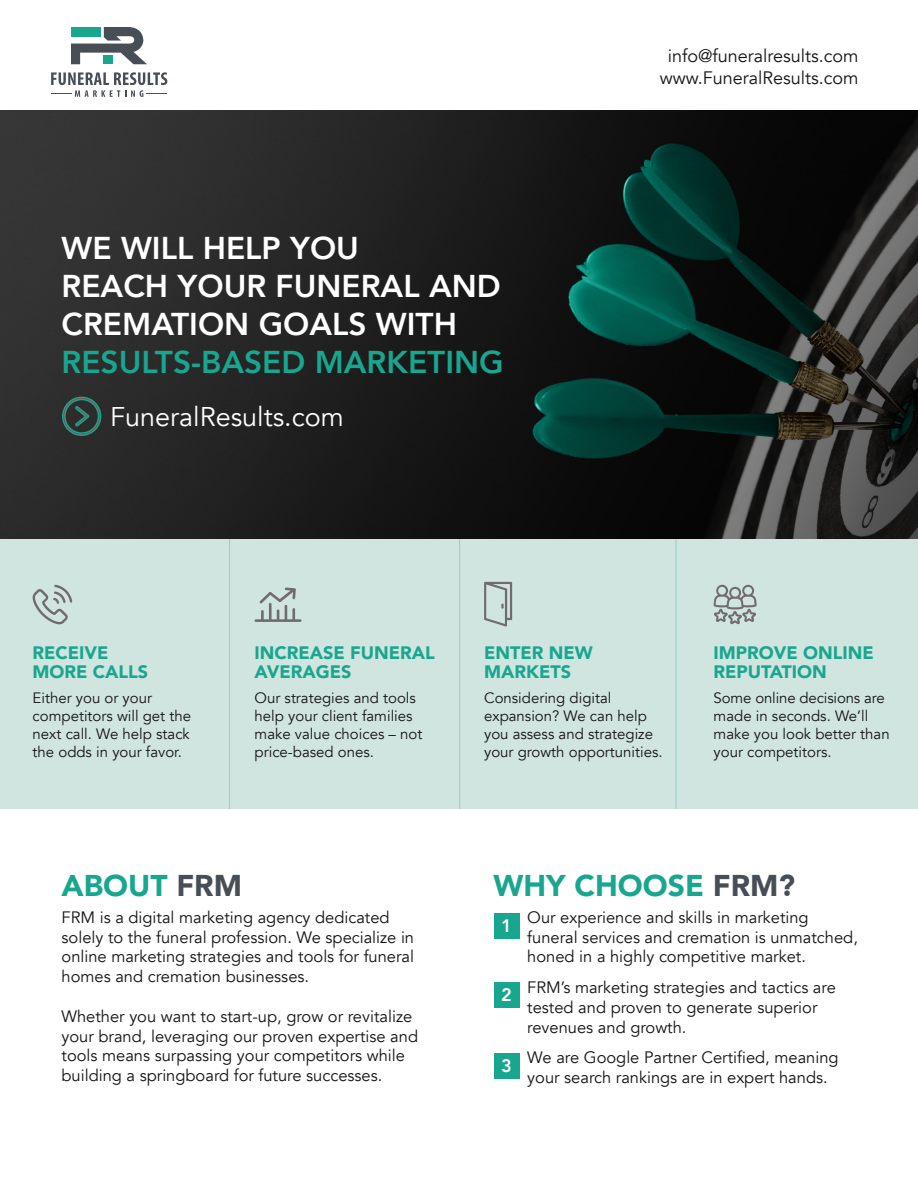
<style>
.page{position:relative;width:918px;height:1188px;background:#fff}
.page>*{position:absolute;margin:0;border:0;box-sizing:border-box;transform-origin:0 0}
.t1{font:800 31.5px/37.8px "Avenir";color:#fff}
.t2{font:900 30px "Avenir";color:#19a68f}
.t3{font:27px "Avenir";color:#fff}
.t4{font:900 18px/19.5px "Avenir";color:#19a68f}
.t5{font:18px "Avenir";color:#151414}
.t6{font:800 18px "Avenir";color:#fff}
.t7{font:16.5px/19.8px "Avenir";color:#151414}
.t8{font:15px/18px "Avenir";color:#151414}
.s1{color:#19a68f}
.s2{color:#484e56}
</style>
<div class="page">
<img style="left:0;top:110px;width:918px;height:429px">
<div style="left:0;top:539px;width:918px;height:270px;background:#d0e5df"></div>
<div style="left:494px;top:913px;width:25px;height:26px;background:#19a68f"></div>
<div style="left:494px;top:982px;width:25px;height:26px;background:#19a68f"></div>
<div style="left:494px;top:1053px;width:25px;height:26px;background:#19a68f"></div>
<svg style="left:32px;top:585px;width:40px;height:39px"></svg>
<svg style="left:255px;top:588px;width:47px;height:34px"></svg>
<svg style="left:484px;top:582px;width:28px;height:45px"></svg>
<svg style="left:714px;top:585px;width:43px;height:39px"></svg>
<svg style="left:61px;top:396px;width:41px;height:41px;background:#2e4a45"></svg>
<hr style="left:229px;top:539px;width:1px;height:270px;background:#19a68f">
<hr style="left:459px;top:539px;width:1px;height:270px;background:#19a68f">
<hr style="left:675px;top:539px;width:2px;height:270px;background:#19a68f">
<svg style="left:71px;top:27px;width:76px;height:37px"></svg>
<div style="left:104px;top:56px;width:9px;height:8px;background:#19a68f"></div>
<svg style="left:51px;top:72px;width:116px;height:25px"></svg>
<p class="t1" style="left:62px;top:229px;width:444px">WE WILL HELP YOU<br>REACH YOUR FUNERAL AND<br>CREMATION GOALS WITH<br><span class="s1">RESULTS-BASED MARKETING</span></p>
<p class="t3" style="left:110px;top:401px;width:235px">FuneralResults.com</p>
<p class="t5" style="left:668px;top:45px;width:192px">info@funeralresults.com</p>
<p class="t5" style="left:660px;top:67px;width:200px">www.FuneralResults.com</p>
<p class="t4" style="left:33px;top:642px;width:117px">RECEIVE<br>MORE CALLS</p>
<p class="t8" style="left:33px;top:689px;width:160px">Either you or your competitors will get the next call. We help stack the odds in your favor.</p>
<p class="t4" style="left:255px;top:642px;width:182px">INCREASE FUNERAL<br>AVERAGES</p>
<p class="t8" style="left:255px;top:689px;width:169px">Our strategies and tools help your client families make value choices – not price-based ones.</p>
<p class="t2" style="left:62px;top:860px;width:182px">ABOUT <span class="s2">FRM</span></p>
<p class="t7" style="left:62px;top:907px;width:354px">FRM is a digital marketing agency dedicated solely to the funeral profession. We specialize in online marketing strategies and tools for funeral homes and cremation businesses.</p>
<p class="t7" style="left:62px;top:1006px;width:358px">Whether you want to start-up, grow or revitalize your brand, leveraging our proven expertise and tools means surpassing your competitors while building a springboard for future successes.</p>
<p class="t4" style="left:484px;top:642px;width:110px">ENTER NEW<br>MARKETS</p>
<p class="t8" style="left:484px;top:689px;width:180px">Considering digital expansion? We can help you assess and strategize your growth opportunities.</p>
<p class="t4" style="left:714px;top:642px;width:162px">IMPROVE ONLINE<br>REPUTATION</p>
<p class="t8" style="left:714px;top:689px;width:178px">Some online decisions are made in seconds. We’ll make you look better than your competitors.</p>
<p class="t2" style="left:494px;top:860px;width:303px">WHY CHOOSE <span class="s2">FRM?</span></p>
<p class="t7" style="left:527px;top:907px;width:332px">Our experience and skills in marketing funeral services and cremation is unmatched, honed in a highly competitive market.</p>
<p class="t7" style="left:527px;top:978px;width:310px">FRM’s marketing strategies and tactics are tested and proven to generate superior revenues and growth.</p>
<p class="t7" style="left:527px;top:1048px;width:313px">We are Google Partner Certified, meaning your search rankings are in expert hands.</p>
<p class="t6" style="left:501px;top:911px;width:12px">1</p>
<p class="t6" style="left:501px;top:981px;width:12px">2</p>
<p class="t6" style="left:501px;top:1052px;width:12px">3</p>
</div>
